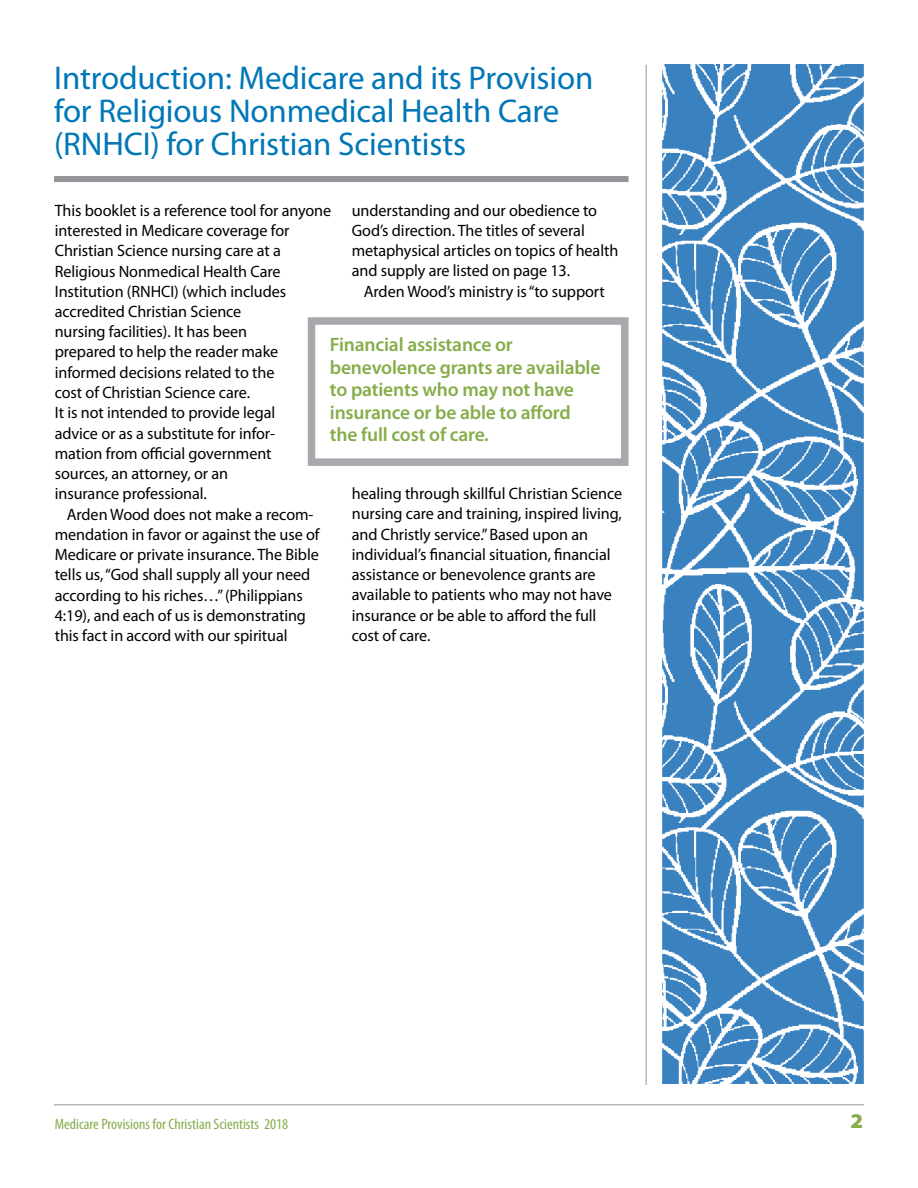
<style>
.page{position:relative;width:918px;height:1188px;background:#fff}
.page>*{position:absolute;margin:0;border:0;box-sizing:border-box;transform-origin:0 0}
.t1{font:33px/33px "Myriad Pro";letter-spacing:-.005em;color:#0177b8}
.t2{font:900 21px "Myriad Pro";color:#86ad4a;scale:1.05 1}
.t3{font:600 19.5px/22.5px "Myriad Pro";letter-spacing:-.01em;color:#86ad4a}
.t4{font:16.5px/20.2px "Myriad Pro";letter-spacing:-.005em;color:#000}
.t5{font:condensed 15px "Myriad Pro";color:#86ad4a;scale:1.05 1}
</style>
<div class="page">
<hr style="left:646px;top:65px;width:1px;height:1020px;background:#939598">
<div style="left:54px;top:176px;width:575px;height:6px;background:#939598"></div>
<hr style="left:54px;top:1104px;width:810px;height:1px;background:#939598">
<div style="left:308px;top:317px;width:321px;height:149px;border:8px solid #a7a9ac"></div>
<img style="left:662px;top:65px;width:202px;height:1018px">
<h1 class="t1" style="left:54px;top:62px;width:541px">Introduction: Medicare and its Provision for Religious Nonmedical Health Care (RNHCI) for Christian Scientists</h1>
<p class="t4" style="left:55px;top:200px;width:278px">This booklet is a reference tool for anyone interested in Medicare coverage for Christian Science nursing care at a Religious Nonmedical Health Care Institution (RNHCI) (which includes accredited Christian Science<br>nursing facilities). It has been<br>prepared to help the reader make informed decisions related to the<br>cost of Christian Science care.<br>It is not intended to provide legal<br>advice or as a substitute for infor-<br>mation from official government<br>sources, an attorney, or an<br>insurance professional.</p>
<p class="t4" style="left:55px;top:504px;width:266px;text-indent:12px">Arden Wood does not make a recom&shy;mendation in favor or against the use of Medicare or private insurance. The Bible tells us, “God shall supply all your need according to his riches…” (Philippians 4:19), and each of us is demonstrating this fact in accord with our spiritual</p>
<p class="t4" style="left:352px;top:200px;width:268px">understanding and our obedience to God’s direction. The titles of several metaphysical articles on topics of health and supply are listed on page 13.</p>
<p class="t4" style="left:364px;top:281px;width:243px">Arden Wood’s ministry is “to support</p>
<p class="t3" style="left:330px;top:334px;width:272px">Financial assistance or benevolence grants are available to patients who may not have insurance or be able to afford the full cost of care.</p>
<p class="t4" style="left:352px;top:484px;width:272px">healing through skillful Christian Science nursing care and training, inspired living, and Christly service.” Based upon an individual’s financial situation, financial assistance or benevolence grants are available to patients who may not have insurance or be able to afford the full cost of care.</p>
<p class="t5" style="left:55px;top:1116px;width:224px">Medicare Provisions for Christian Scientists 2018</p>
<p class="t2" style="left:851px;top:1109px;width:14px">2</p>
</div>
